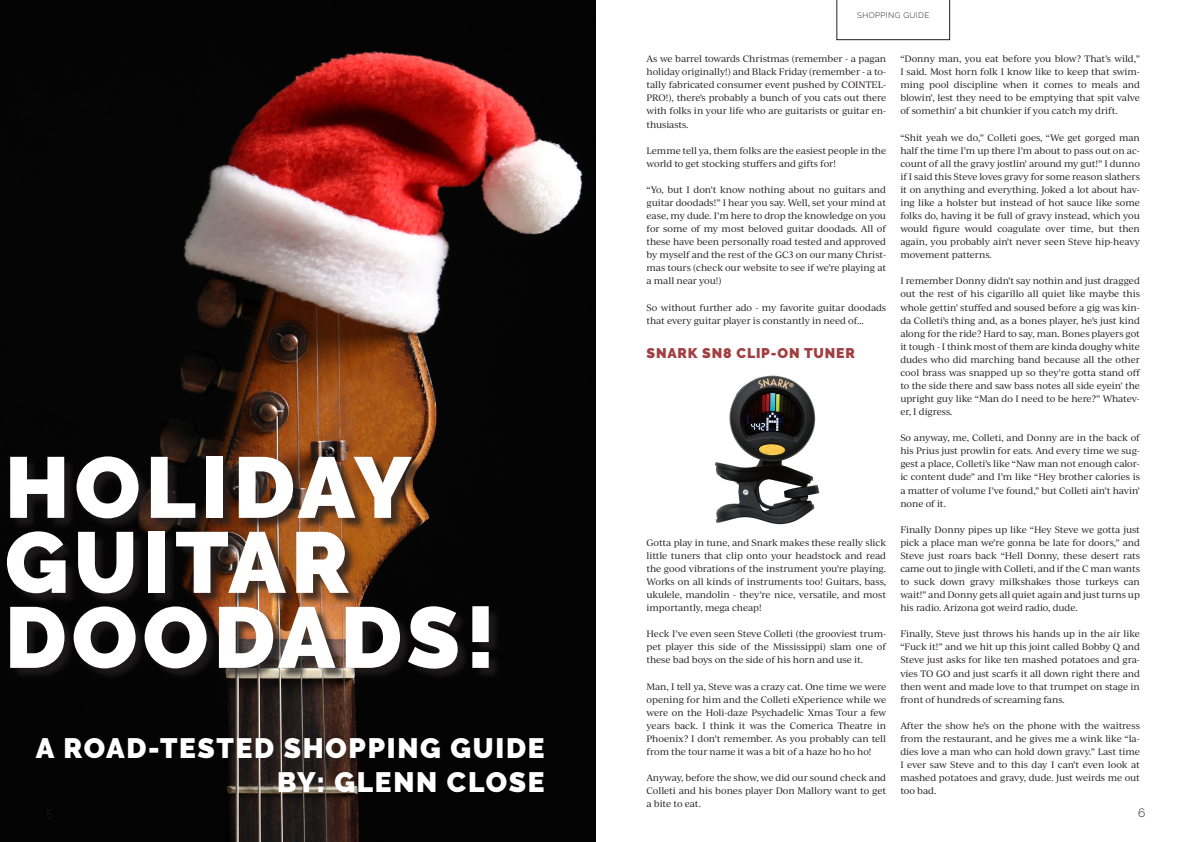
<style>
.page{position:relative;width:1191px;height:842px;background:#fff}
.page>*{position:absolute;margin:0;border:0;box-sizing:border-box;transform-origin:0 0}
.Section_Title_-_118p{font:900 86px/75px "Raleway";letter-spacing:.06em;color:#fff}
.Headline_1_-_28pt{font:900 28px "Raleway";letter-spacing:.06em;color:#fff}
.Headline_1_-_28pt-2{font:900 14px "Raleway";letter-spacing:.06em;color:#a13f40}
.t1{font:300 12px "Raleway";color:#231f20}
.Main_text_-_9_pt_-_b{font:9px/13.1px "Ivy Journal";letter-spacing:-.01em;color:#231f20;text-align:justify}
.Section_box_-_Headli{font:300 8px "Raleway";letter-spacing:.05em;color:#231f20}
</style>
<div class="page">
<img style="left:0;top:0;width:595px;height:842px">
<svg style="left:836px;top:0;width:114px;height:40px"></svg>
<img style="left:714px;top:375px;width:106px;height:150px">
<div style="left:9px;top:458px;width:492px;height:223px;background:#231f20;opacity:.75"></div>
<p class="Section_Title_-_118p" style="left:5px;top:450px;width:408px">HOLIDAY<br>GUITAR</p>
<p class="Section_Title_-_118p" style="left:5px;top:600px;width:492px">DOODADS!</p>
<p class="Headline_1_-_28pt" style="left:36px;top:732px;width:510px">A ROAD-TESTED SHOPPING GUIDE</p>
<p class="Headline_1_-_28pt" style="left:277px;top:766px;width:269px">BY: GLENN CLOSE</p>
<p class="Section_box_-_Headli" style="left:857px;top:11px;width:74px">SHOPPING GUIDE</p>
<p class="Main_text_-_9_pt_-_b" style="left:646px;top:52px;width:241px">As we barrel towards Christmas (remember - a pagan holiday originally!) and Black Friday (remember - a to&shy;tally fabricated consumer event pushed by COINTEL-PRO!), there’s probably a bunch of you cats out there with folks in your life who are guitarists or guitar en&shy;thusiasts.</p>
<p class="Main_text_-_9_pt_-_b" style="left:646px;top:143px;width:241px">Lemme tell ya, them folks are the easiest people in the world to get stocking stuffers and gifts for!</p>
<p class="Main_text_-_9_pt_-_b" style="left:646px;top:183px;width:241px">“Yo, but I don’t know nothing about no guitars and guitar doodads!” I hear you say. Well, set your mind at ease, my dude. I’m here to drop the knowledge on you for some of my most beloved guitar doodads. All of these have been personally road tested and approved by myself and the rest of the GC3 on our many Christ&shy;mas tours (check our website to see if we’re playing at a mall near you!)</p>
<p class="Main_text_-_9_pt_-_b" style="left:646px;top:300px;width:241px">So without further ado - my favorite guitar doodads that every guitar player is constantly in need of...</p>
<p class="Headline_1_-_28pt-2" style="left:646px;top:344px;width:210px">SNARK SN8 CLIP-ON TUNER</p>
<p class="Main_text_-_9_pt_-_b" style="left:646px;top:535px;width:241px">Gotta play in tune, and Snark makes these really slick little tuners that clip onto your headstock and read the good vibrations of the instrument you’re playing.<br>Works on all kinds of instruments too! Guitars, bass, ukulele, mandolin - they’re nice, versatile, and most importantly, mega cheap!</p>
<p class="Main_text_-_9_pt_-_b" style="left:646px;top:627px;width:241px">Heck I’ve even seen Steve Colleti (the grooviest trum&shy;pet player this side of the Mississippi) slam one of these bad boys on the side of his horn and use it.</p>
<p class="Main_text_-_9_pt_-_b" style="left:646px;top:679px;width:241px">Man, I tell ya, Steve was a crazy cat. One time we were opening for him and the Colleti eXperience while we were on the Holi-daze Psychadelic Xmas Tour a few years back. I think it was the Comerica Theatre in Phoenix? I don’t remember. As you probably can tell from the tour name it was a bit of a haze ho ho ho!</p>
<p class="Main_text_-_9_pt_-_b" style="left:646px;top:771px;width:241px">Anyway, before the show, we did our sound check and Colleti and his bones player Don Mallory want to get a bite to eat.</p>
<p class="Main_text_-_9_pt_-_b" style="left:900px;top:52px;width:241px">“Donny man, you eat before you blow? That’s wild,” I said. Most horn folk I know like to keep that swim&shy;ming pool discipline when it comes to meals and blowin’, lest they need to be emptying that spit valve of somethin’ a bit chunkier if you catch my drift.</p>
<p class="Main_text_-_9_pt_-_b" style="left:900px;top:130px;width:241px">“Shit yeah we do,” Colleti goes, “We get gorged man half the time I’m up there I’m about to pass out on ac&shy;count of all the gravy jostlin’ around my gut!” I dunno if I said this Steve loves gravy for some reason slathers it on anything and everything. Joked a lot about hav&shy;ing like a holster but instead of hot sauce like some folks do, having it be full of gravy instead, which you would figure would coagulate over time, but then again, you probably ain’t never seen Steve hip-heavy movement patterns.</p>
<p class="Main_text_-_9_pt_-_b" style="left:900px;top:274px;width:242px">I remember Donny didn’t say nothin and just dragged out the rest of his cigarillo all quiet like maybe this whole gettin’ stuffed and soused before a gig was kin&shy;da Colleti’s thing and, as a bones player, he’s just kind along for the ride? Hard to say, man. Bones players got it tough - I think most of them are kinda doughy white dudes who did marching band because all the other cool brass was snapped up so they’re gotta stand off to the side there and saw bass notes all side eyein’ the upright guy like “Man do I need to be here?” Whatev&shy;er, I digress.</p>
<p class="Main_text_-_9_pt_-_b" style="left:900px;top:431px;width:241px">So anyway, me, Colleti, and Donny are in the back of his Prius just prowlin for eats. And every time we sug&shy;gest a place, Colleti’s like “Naw man not enough calor&shy;ic content dude” and I’m like “Hey brother calories is a matter of volume I’ve found,” but Colleti ain’t havin’ none of it.</p>
<p class="Main_text_-_9_pt_-_b" style="left:900px;top:522px;width:241px">Finally Donny pipes up like “Hey Steve we gotta just pick a place man we’re gonna be late for doors,” and Steve just roars back “Hell Donny, these desert rats came out to jingle with Colleti, and if the C man wants to suck down gravy milkshakes those turkeys can wait!” and Donny gets all quiet again and just turns up his radio. Arizona got weird radio, dude.</p>
<p class="Main_text_-_9_pt_-_b" style="left:900px;top:627px;width:241px">Finally, Steve just throws his hands up in the air like “Fuck it!” and we hit up this joint called Bobby Q and Steve just asks for like ten mashed potatoes and gra&shy;vies TO GO and just scarfs it all down right there and then went and made love to that trumpet on stage in front of hundreds of screaming fans.</p>
<p class="Main_text_-_9_pt_-_b" style="left:900px;top:718px;width:241px">After the show he’s on the phone with the waitress from the restaurant, and he gives me a wink like “la&shy;dies love a man who can hold down gravy.” Last time I ever saw Steve and to this day I can’t even look at mashed potatoes and gravy, dude. Just weirds me out too bad.</p>
<h3 class="t1" style="left:1138px;top:806px;width:9px">6</h3>
</div>
